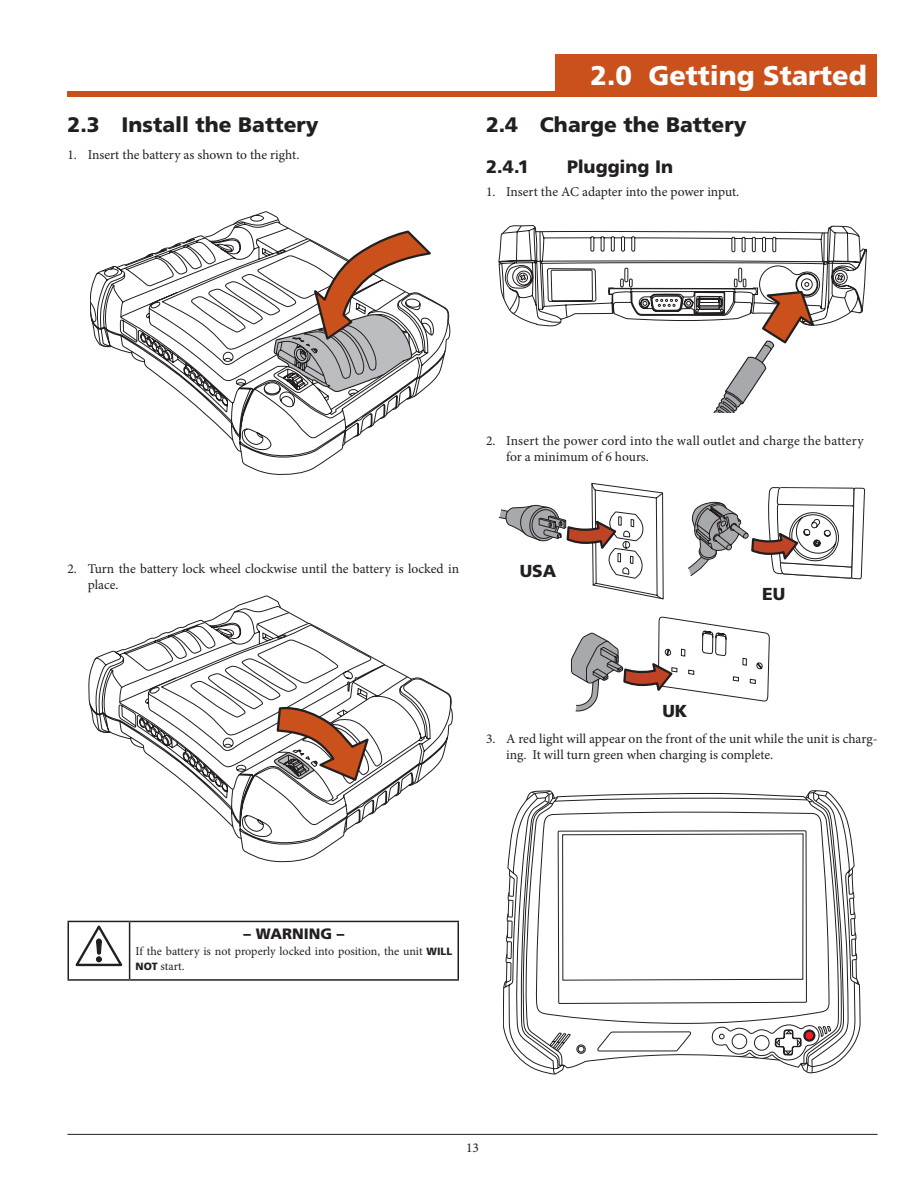
<style>
.page{position:relative;width:918px;height:1188px;background:#fff}
.page>*{position:absolute;margin:0;border:0;box-sizing:border-box;transform-origin:0 0}
.t1{font:900 27px "Frutiger LT Std";color:#fff}
.t2{font:900 21px "Frutiger LT Std";color:#231f20}
.t3{font:900 18px "Frutiger LT Std";letter-spacing:-.005em;color:#231f20}
.t4{font:900 17.4px "Frutiger LT Std";color:#231f20}
.t5{font:900 15px "Frutiger LT Std";color:#231f20}
.t6{font:13.5px/16.2px "Minion Pro";color:#231f20}
.t7{font:12px/14.4px "Minion Pro";letter-spacing:-.005em;color:#231f20}
.s1{font-family:"Optima LT Std"}
.s2{font-family:"Frutiger LT Std";font-weight:900;font-size:10.5px}
</style>
<div class="page">
<hr style="left:68px;top:1134px;width:810px;height:1px;background:#231f20">
<div style="left:68px;top:54px;width:810px;height:42px;background:#cb511c"></div>
<div style="left:60px;top:50px;width:495px;height:41px;background:#fff"></div>
<svg style="left:232px;top:679px;width:219px;height:166px"></svg>
<svg style="left:90px;top:606px;width:334px;height:221px"></svg>
<svg style="left:272px;top:701px;width:99px;height:82px"></svg>
<svg style="left:198px;top:301px;width:251px;height:157px"></svg>
<svg style="left:90px;top:215px;width:344px;height:193px"></svg>
<svg style="left:273px;top:232px;width:160px;height:161px"></svg>
<svg style="left:499px;top:483px;width:366px;height:229px"></svg>
<svg style="left:499px;top:225px;width:368px;height:187px"></svg>
<svg style="left:503px;top:790px;width:357px;height:284px"></svg>
<svg style="left:532px;top:791px;width:323px;height:281px"></svg>
<hr style="left:130px;top:921px;width:329px;height:1px;background:#231f20">
<hr style="left:458px;top:922px;width:1px;height:57px;background:#231f20">
<hr style="left:130px;top:979px;width:329px;height:2px;background:#231f20">
<hr style="left:68px;top:921px;width:62px;height:1px;background:#231f20">
<hr style="left:68px;top:922px;width:1px;height:57px;background:#231f20">
<hr style="left:129px;top:922px;width:1px;height:57px;background:#231f20">
<hr style="left:68px;top:979px;width:62px;height:2px;background:#231f20">
<svg style="left:76px;top:926px;width:46px;height:40px"></svg>
<h2 class="t2" style="left:68px;top:112px;width:253px">2.3 Install the Battery</h2>
<p class="t6" style="left:68px;top:147px;width:233px">1. Insert the battery as shown to the right.</p>
<h1 class="t1" style="left:591px;top:59px;width:278px">2.0 Getting Started</h1>
<h2 class="t2" style="left:486px;top:112px;width:262px">2.4 Charge the Battery</h2>
<h3 class="t3" style="left:486px;top:156px;width:44px">2.4.1</h3>
<h3 class="t3" style="left:567px;top:156px;width:108px">Plugging In</h3>
<p class="t6" style="left:486px;top:183px;width:255px">1. Insert the AC adapter into the power input.</p>
<p class="t6" style="left:506px;top:432px;width:359px;text-indent:-20px">2. Insert the power cord into the wall outlet and charge the battery for a minimum of 6 hours.</p>
<p class="t6" style="left:88px;top:561px;width:373px;text-indent:-20px">2. Turn the battery lock wheel clockwise until the battery is locked in place.</p>
<p class="t4" style="left:520px;top:560px;width:38px">USA</p>
<p class="t4" style="left:762px;top:583px;width:25px">EU</p>
<p class="t4" style="left:662px;top:701px;width:27px">UK</p>
<p class="t6" style="left:506px;top:731px;width:373px;text-indent:-20px">3. A red light will appear on the front of the unit while the unit is charg&shy;ing. It will turn green when charging is complete.</p>
<p class="t5" style="left:244px;top:924px;width:102px"><span class="s1">–</span> WARNING <span class="s1">–</span></p>
<p class="t7" style="left:136px;top:944px;width:318px">If the battery is not properly locked into position, the unit <span class="s2">WILL<br>NOT</span> start.</p>
<p class="t6" style="left:466px;top:1140px;width:14px">13</p>
</div>
